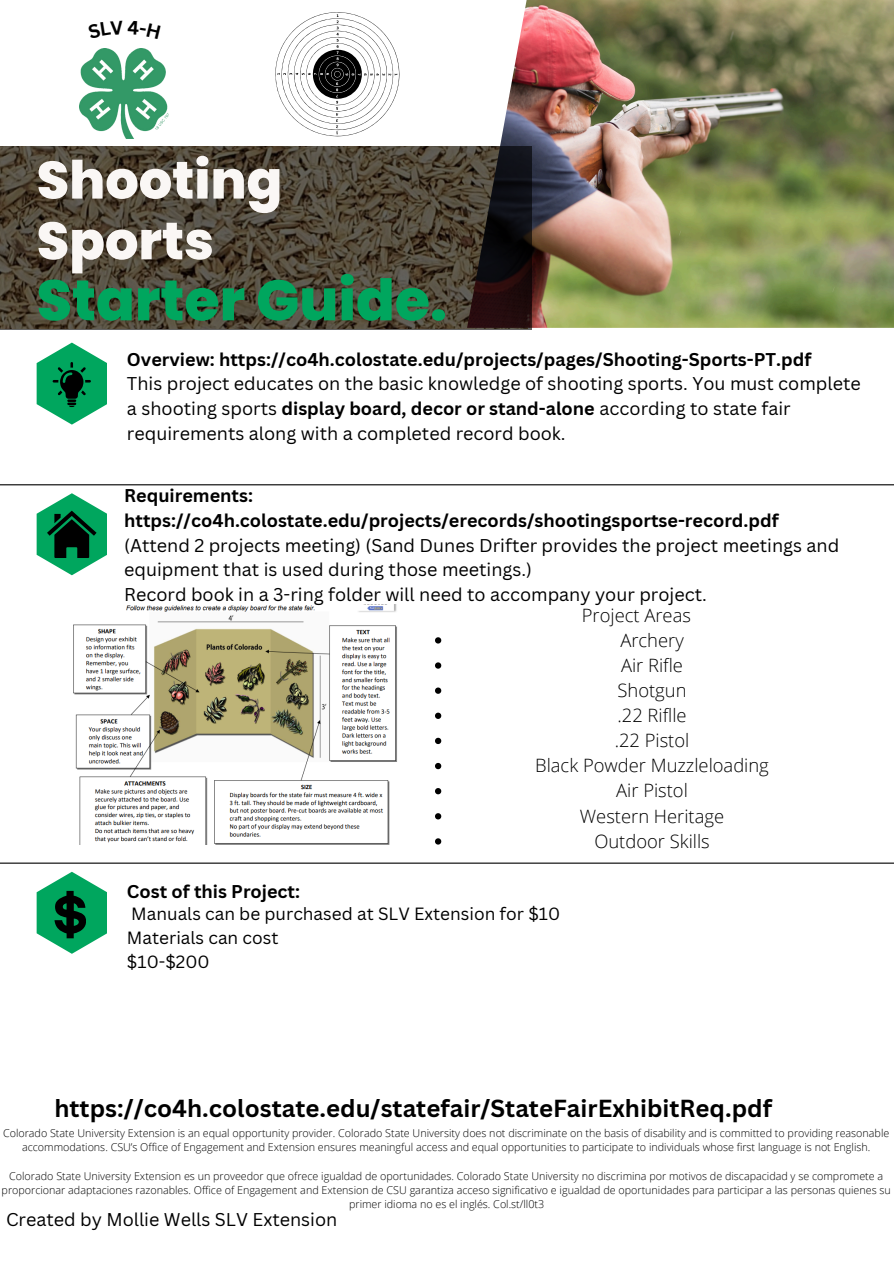
<style>
.page{position:relative;width:894px;height:1264px;background:#fff}
.page>*{position:absolute;margin:0;border:0;box-sizing:border-box;transform-origin:0 0}
.t1{font:800 57px "Poppins";color:#00a65e}
.t2{font:800 52.5px/60.8px "Poppins";color:#faf7f5}
.t3{font:700 24px "Canva Sans";color:#000}
.t4{font:300 18.45px/25px "Open Sans";color:#000;text-align:center}
.t5{font:18px/24.8px "Canva Sans";color:#000}
.t6{font:700 18px "Canva Sans";color:#000}
.t7{font:17.25px/23.7px "Canva Sans";color:#000}
.t8{font:300 10.8px/14.4px "Open Sans";color:#000;text-align:center}
.s1{font-weight:700}
</style>
<div class="page">
<hr style="left:0;top:484px;width:893px;height:1px;background:#000">
<hr style="left:0;top:862px;width:893px;height:1px;background:#000">
<img style="left:80px;top:48px;width:89px;height:90px">
<img style="left:467px;top:0;width:426px;height:328px">
<svg style="left:0;top:147px;width:531px;height:183px;background:#483f32"></svg>
<svg style="left:37px;top:342px;width:70px;height:82px"></svg>
<svg style="left:37px;top:493px;width:70px;height:82px"></svg>
<svg style="left:37px;top:871px;width:70px;height:82px"></svg>
<img style="left:73px;top:604px;width:324px;height:240px">
<svg style="left:275px;top:12px;width:125px;height:125px"></svg>
<svg style="left:435px;top:637px;width:6px;height:6px"></svg>
<svg style="left:435px;top:662px;width:6px;height:6px"></svg>
<svg style="left:435px;top:687px;width:6px;height:6px"></svg>
<svg style="left:435px;top:712px;width:6px;height:7px"></svg>
<svg style="left:435px;top:737px;width:6px;height:7px"></svg>
<svg style="left:435px;top:763px;width:6px;height:6px"></svg>
<svg style="left:435px;top:788px;width:6px;height:6px"></svg>
<svg style="left:435px;top:813px;width:6px;height:6px"></svg>
<svg style="left:435px;top:838px;width:6px;height:6px"></svg>
<p class="t2" style="left:37px;top:150px;width:247px">Shooting<br>Sports</p>
<p class="t1" style="left:37px;top:260px;width:412px">Starter Guide.</p>
<h1 class="t5" style="left:127px;top:346px;width:735px"><span class="s1">Overview: https://co4h.colostate.edu/projects/pages/Shooting-Sports-PT.pdf<br></span>This project educates on the basic knowledge of shooting sports. You must complete a shooting sports <span class="s1">display board, decor or stand-alone</span> according to state fair requirements along with a completed record book.</h1>
<p class="t5" style="left:124px;top:483px;width:716px"><span class="s1">Requirements: https://co4h.colostate.edu/projects/erecords/shootingsportse-record.pdf </span>(Attend 2 projects meeting) (Sand Dunes Drifter provides the project meetings and equipment that is used during those meetings.)<br>Record book in a 3-ring folder will need to accompany your project.</p>
<p class="t4" style="left:581px;top:602px;width:111px">Project Areas</p>
<p class="t4" style="left:620px;top:627px;width:65px">Archery</p>
<p class="t4" style="left:621px;top:652px;width:63px">Air Rifle</p>
<h4 class="t4" style="left:617px;top:677px;width:71px">Shotgun</h4>
<h2 class="t4" style="left:617px;top:702px;width:71px">.22 Riflle</h2>
<p class="t4" style="left:614px;top:727px;width:76px">.22 Pistol</p>
<p class="t4" style="left:535px;top:752px;width:235px">Black Powder Muzzleloading</p>
<h4 class="t4" style="left:579px;top:777px;width:146px">Air Pistol<br>Western Heritage<br>Outdoor Skills</h4>
<h1 class="t6" style="left:127px;top:878px;width:175px">Cost of this Project:</h1>
<h1 class="t7" style="left:127px;top:901px;width:434px">Manuals can be purchased at SLV Extension for $10<br>Materials can cost<br>$10-$200</h1>
<p class="t3" style="left:54px;top:1091px;width:718px">https://co4h.colostate.edu/statefair/StateFairExhibitReq.pdf</p>
<p class="t8" style="left:3px;top:1125px;width:887px">Colorado State University Extension is an equal opportunity provider. Colorado State University does not discriminate on the basis of disability and is committed to providing reasonable accommodations. CSU’s Office of Engagement and Extension ensures meaningful access and equal opportunities to participate to individuals whose first language is not English.</p>
<p class="t8" style="left:2px;top:1168px;width:890px">Colorado State University Extension es un proveedor que ofrece igualdad de oportunidades. Colorado State University no discrimina por motivos de discapacidad y se compromete a proporcionar adaptaciones razonables. Office of Engagement and Extension de CSU garantiza acceso significativo e igualdad de oportunidades para participar a las personas quienes su primer idioma no es el inglés. Col.st/ll0t3</p>
<p class="t5" style="left:6px;top:1206px;width:333px">Created by Mollie Wells SLV Extension</p>
</div>
